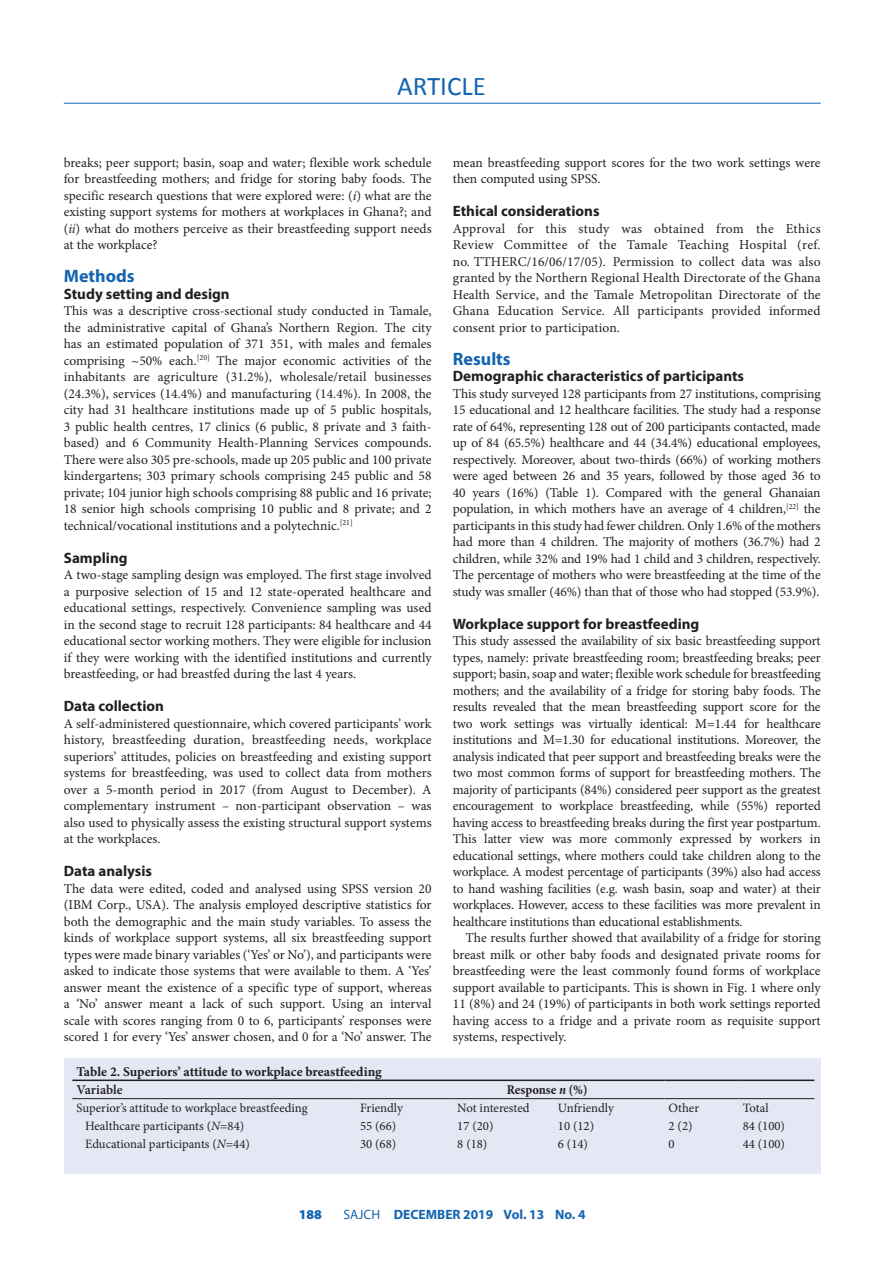
<style>
.page{position:relative;width:893px;height:1263px;background:#fff}
.page>*{position:absolute;margin:0;border:0;box-sizing:border-box;transform-origin:0 0}
.t1{font:27px "Calibri";color:#1364b1}
.B_HEAD{font:700 18px "Myriad Pro";color:#1364b1}
.C_HEAD{font:700 15px "Myriad Pro";color:#231f20}
.BODY_TEXT_1ST_PARAGR{font:13.5px/16.5px "Minion Pro";letter-spacing:-.005em;color:#231f20;text-align:justify}
.BODY_TEXT_INDENT{font:13.5px/16.5px "Minion Pro";letter-spacing:-.005em;color:#231f20;text-align:justify}
.TABLE_HEADING{font:700 13.5px "Minion Pro";letter-spacing:-.005em;color:#231f20}
.t2{font:700 13.5px "Myriad Pro";color:#1364b1}
.TABLE_FIELD_NAME{font:700 condensed 13.5px "Minion Pro";letter-spacing:-.005em;color:#231f20}
.TABLE_FIELD_NAME-2{font:600 13.5px "Minion Pro";letter-spacing:-.005em;color:#231f20}
.t3{font:900 13.5px "Myriad Pro";color:#1364b1}
.TABLE_COPY{font:12.75px "Minion Pro";color:#231f20}
.TABLE_COPY_INDENT{font:12.75px "Minion Pro";color:#231f20}
.s1{font-style:italic}
.s2{font-weight:400}
</style>
<div class="page">
<hr style="left:64px;top:103px;width:757px;height:1px;background:#1364b1">
<div style="left:64px;top:1058px;width:757px;height:115px;background:#e3e8f4"></div>
<hr style="left:72px;top:1079px;width:284px;height:2px;background:#231f20">
<hr style="left:356px;top:1079px;width:97px;height:2px;background:#231f20">
<hr style="left:453px;top:1079px;width:101px;height:2px;background:#231f20">
<hr style="left:554px;top:1079px;width:110px;height:2px;background:#231f20">
<hr style="left:664px;top:1079px;width:74px;height:2px;background:#231f20">
<hr style="left:738px;top:1079px;width:76px;height:2px;background:#231f20">
<hr style="left:72px;top:1098px;width:284px;height:1px;background:#231f20">
<hr style="left:356px;top:1098px;width:97px;height:1px;background:#231f20">
<hr style="left:453px;top:1098px;width:101px;height:1px;background:#231f20">
<hr style="left:554px;top:1098px;width:110px;height:1px;background:#231f20">
<hr style="left:664px;top:1098px;width:74px;height:1px;background:#231f20">
<hr style="left:738px;top:1098px;width:76px;height:1px;background:#231f20">
<h1 class="t1" style="left:397px;top:69px;width:90px">ARTICLE</h1>
<p class="BODY_TEXT_INDENT" style="left:64px;top:154px;width:369px">breaks; peer support; basin, soap and water; flexible work schedule for breastfeeding mothers; and fridge for storing baby foods. The specific research questions that were explored were: (<span class="s1">i</span>) what are the existing support systems for mothers at workplaces in Ghana?; and (<span class="s1">ii</span>) what do mothers perceive as their breastfeeding support needs at the workplace?</p>
<h2 class="B_HEAD" style="left:64px;top:264px;width:72px">Methods</h2>
<h3 class="C_HEAD" style="left:64px;top:284px;width:167px">Study setting and design</h3>
<p class="BODY_TEXT_1ST_PARAGR" style="left:64px;top:303px;width:369px">This was a descriptive cross-sectional study conducted in Tamale, the administrative capital of Ghana’s Northern Region. The city has an estimated population of 371 351, with males and females comprising ~50% each.<sup>[20]</sup> The major economic activities of the inhabitants are agriculture (31.2%), wholesale/retail businesses (24.3%), services (14.4%) and manufacturing (14.4%). In 2008, the city had 31 healthcare institutions made up of 5 public hospitals, 3 public health centres, 17 clinics (6 public, 8 private and 3 faith&shy;based) and 6 Community Health-Planning Services compounds.<br>There were also 305 pre-schools, made up 205 public and 100 private kindergartens; 303 primary schools comprising 245 public and 58 private; 104 junior high schools comprising 88 public and 16 private; 18 senior high schools comprising 10 public and 8 private; and 2 technical/vocational institutions and a polytechnic.<sup>[21]</sup></p>
<h3 class="C_HEAD" style="left:64px;top:548px;width:65px">Sampling</h3>
<p class="BODY_TEXT_1ST_PARAGR" style="left:64px;top:567px;width:369px">A two-stage sampling design was employed. The first stage involved a purposive selection of 15 and 12 state-operated healthcare and educational settings, respectively. Convenience sampling was used in the second stage to recruit 128 participants: 84 healthcare and 44 educational sector working mothers. They were eligible for inclusion if they were working with the identified institutions and currently breastfeeding, or had breastfed during the last 4 years.</p>
<h3 class="C_HEAD" style="left:64px;top:696px;width:102px">Data collection</h3>
<p class="BODY_TEXT_1ST_PARAGR" style="left:64px;top:715px;width:369px">A self-administered questionnaire, which covered participants’ work history, breastfeeding duration, breastfeeding needs, workplace superiors’ attitudes, policies on breastfeeding and existing support systems for breastfeeding, was used to collect data from mothers over a 5-month period in 2017 (from August to December). A complementary instrument – non-participant observation – was also used to physically assess the existing structural support systems at the workplaces.</p>
<h3 class="C_HEAD" style="left:64px;top:861px;width:90px">Data analysis</h3>
<p class="BODY_TEXT_1ST_PARAGR" style="left:64px;top:880px;width:369px">The data were edited, coded and analysed using SPSS version 20 (IBM Corp., USA). The analysis employed descriptive statistics for both the demographic and the main study variables. To assess the kinds of workplace support systems, all six breastfeeding support types were made binary variables (‘Yes’ or No’), and participants were asked to indicate those systems that were available to them. A ‘Yes’ answer meant the existence of a specific type of support, whereas a ‘No’ answer meant a lack of such support. Using an interval scale with scores ranging from 0 to 6, participants’ responses were scored 1 for every ‘Yes’ answer chosen, and 0 for a ‘No’ answer. The</p>
<p class="BODY_TEXT_1ST_PARAGR" style="left:453px;top:154px;width:369px">mean breastfeeding support scores for the two work settings were then computed using SPSS.</p>
<h3 class="C_HEAD" style="left:453px;top:201px;width:148px">Ethical considerations</h3>
<p class="BODY_TEXT_1ST_PARAGR" style="left:453px;top:220px;width:369px">Approval for this study was obtained from the Ethics Review Committee of the Tamale Teaching Hospital (ref. no. TTHERC/16/06/17/05). Permission to collect data was also granted by the Northern Regional Health Directorate of the Ghana Health Service, and the Tamale Metropolitan Directorate of the Ghana Education Service. All participants provided informed consent prior to participation.</p>
<h2 class="B_HEAD" style="left:453px;top:347px;width:59px">Results</h2>
<h3 class="C_HEAD" style="left:453px;top:366px;width:293px">Demographic characteristics of participants</h3>
<p class="BODY_TEXT_1ST_PARAGR" style="left:453px;top:385px;width:369px">This study surveyed 128 participants from 27 institutions, comprising 15 educational and 12 healthcare facilities. The study had a response rate of 64%, representing 128 out of 200 participants contacted, made up of 84 (65.5%) healthcare and 44 (34.4%) educational employees, respectively. Moreover, about two-thirds (66%) of working mothers were aged between 26 and 35 years, followed by those aged 36 to 40 years (16%) (Table 1). Compared with the general Ghanaian population, in which mothers have an average of 4 children,<sup>[22]</sup> the participants in this study had fewer children. Only 1.6% of the mothers had more than 4 children. The majority of mothers (36.7%) had 2 children, while 32% and 19% had 1 child and 3 children, respectively.<br>The percentage of mothers who were breastfeeding at the time of the study was smaller (46%) than that of those who had stopped (53.9%).</p>
<h3 class="C_HEAD" style="left:453px;top:614px;width:248px">Workplace support for breastfeeding</h3>
<p class="BODY_TEXT_1ST_PARAGR" style="left:453px;top:633px;width:369px">This study assessed the availability of six basic breastfeeding support types, namely: private breastfeeding room; breastfeeding breaks; peer support; basin, soap and water; flexible work schedule for breastfeeding mothers; and the availability of a fridge for storing baby foods. The results revealed that the mean breastfeeding support score for the two work settings was virtually identical: M=1.44 for healthcare institutions and M=1.30 for educational institutions. Moreover, the analysis indicated that peer support and breastfeeding breaks were the two most common forms of support for breastfeeding mothers. The majority of participants (84%) considered peer support as the greatest encouragement to workplace breastfeeding, while (55%) reported having access to breastfeeding breaks during the first year postpartum.<br>This latter view was more commonly expressed by workers in educational settings, where mothers could take children along to the workplace. A modest percentage of participants (39%) also had access to hand washing facilities (e.g. wash basin, soap and water) at their workplaces. However, access to these facilities was more prevalent in healthcare institutions than educational establishments.</p>
<p class="BODY_TEXT_INDENT" style="left:453px;top:930px;width:369px;text-indent:13px">The results further showed that availability of a fridge for storing breast milk or other baby foods and designated private rooms for breastfeeding were the least commonly found forms of workplace support available to participants. This is shown in Fig. 1 where only 11 (8%) and 24 (19%) of participants in both work settings reported having access to a fridge and a private room as requisite support systems, respectively.</p>
<p class="TABLE_HEADING" style="left:77px;top:1062px;width:307px">Table 2. Superiors’ attitude to workplace breastfeeding</p>
<p class="TABLE_FIELD_NAME-2" style="left:77px;top:1081px;width:48px">Variable</p>
<p class="TABLE_FIELD_NAME" style="left:507px;top:1081px;width:82px">Response <span class="s1">n</span> (%)</p>
<p class="TABLE_COPY" style="left:77px;top:1099px;width:233px">Superior’s attitude to workplace breastfeeding</p>
<p class="TABLE_COPY" style="left:360px;top:1099px;width:44px">Friendly</p>
<p class="TABLE_COPY" style="left:457px;top:1099px;width:74px">Not interested</p>
<p class="TABLE_COPY" style="left:558px;top:1099px;width:58px">Unfriendly</p>
<p class="TABLE_COPY" style="left:669px;top:1099px;width:32px">Other</p>
<p class="TABLE_COPY" style="left:743px;top:1099px;width:27px">Total</p>
<p class="TABLE_COPY_INDENT" style="left:85px;top:1117px;width:161px">Healthcare participants (<span class="s1">N</span>=84)</p>
<p class="TABLE_COPY" style="left:360px;top:1117px;width:38px">55 (66)</p>
<p class="TABLE_COPY" style="left:457px;top:1117px;width:38px">17 (20)</p>
<p class="TABLE_COPY" style="left:558px;top:1117px;width:38px">10 (12)</p>
<p class="TABLE_COPY" style="left:669px;top:1117px;width:25px">2 (2)</p>
<p class="TABLE_COPY" style="left:743px;top:1117px;width:44px">84 (100)</p>
<p class="TABLE_COPY_INDENT" style="left:85px;top:1135px;width:166px">Educational participants (<span class="s1">N</span>=44)</p>
<p class="TABLE_COPY" style="left:360px;top:1135px;width:38px">30 (68)</p>
<p class="TABLE_COPY" style="left:457px;top:1135px;width:32px">8 (18)</p>
<p class="TABLE_COPY" style="left:558px;top:1135px;width:32px">6 (14)</p>
<p class="TABLE_COPY" style="left:669px;top:1135px;width:8px">0</p>
<p class="TABLE_COPY" style="left:743px;top:1135px;width:44px">44 (100)</p>
<p class="t3" style="left:299px;top:1207px;width:25px">188</p>
<p class="t2" style="left:343px;top:1206px;width:244px"><span class="s2">SAJCH</span> DECEMBER 2019 Vol. 13 No. 4</p>
</div>
